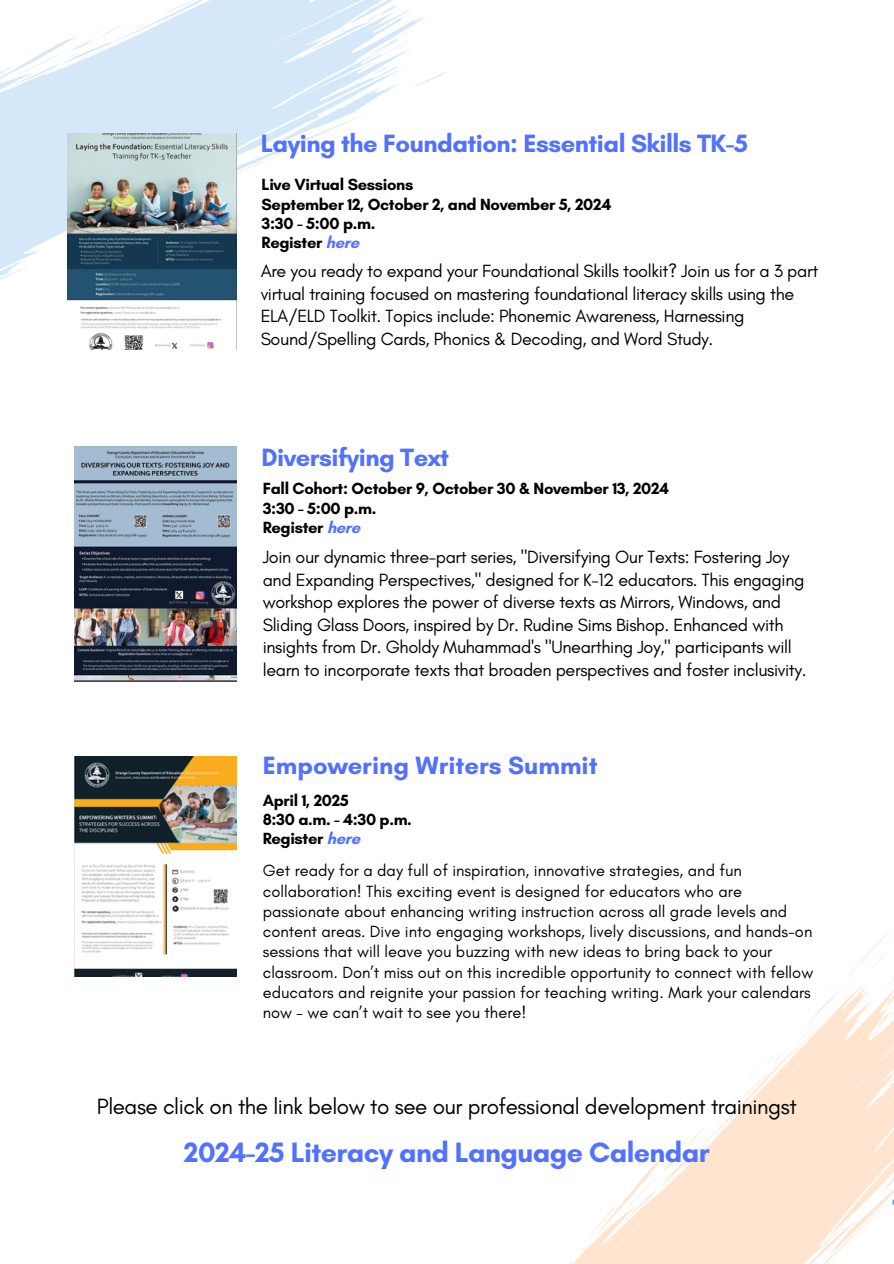
<style>
.page{position:relative;width:894px;height:1264px;background:#fff}
.page>*{position:absolute;margin:0;border:0;box-sizing:border-box;transform-origin:0 0}
.t1{font:700 28.5px "Glacial Indifference";letter-spacing:-.02em;color:#5271ff}
.t2{font:700 25.5px "Glacial Indifference";letter-spacing:-.02em;color:#5271ff}
.t3{font:700 25.5px "Glacial Indifference";color:#5271ff}
.t4{font:22.5px "Glacial Indifference";letter-spacing:-.02em;color:#000}
.t5{font:18px/22.5px "Glacial Indifference";letter-spacing:-.02em;color:#000}
.t6{font:16.5px/20.2px "Glacial Indifference";color:#000}
.t7{font:700 16.5px/19.2px "Glacial Indifference";letter-spacing:-.02em;color:#000}
.s1{color:#5271ff}
</style>
<div class="page">
<svg style="left:0;top:273px;width:14px;height:7px"></svg>
<svg style="left:0;top:239px;width:237px;height:34px"></svg>
<svg style="left:0;top:0;width:446px;height:239px"></svg>
<svg style="left:571px;top:929px;width:322px;height:334px"></svg>
<img style="left:74px;top:446px;width:162px;height:235px">
<img style="left:74px;top:756px;width:162px;height:220px">
<img style="left:67px;top:133px;width:169px;height:216px">
<h4 class="t2" style="left:260px;top:128px;width:488px">Laying the Foundation: Essential Skills TK-5</h4>
<p class="t7" style="left:261px;top:175px;width:351px">Live Virtual Sessions<br>September 12, October 2, and November 5, 2024<br>3:30 - 5:00 p.m.<br>Register <span class="s1">here</span></p>
<p class="t5" style="left:260px;top:260px;width:559px">Are you ready to expand your Foundational Skills toolkit? Join us for a 3 part virtual training focused on mastering foundational literacy skills using the ELA/ELD Toolkit. Topics include: Phonemic Awareness, Harnessing Sound/Spelling Cards, Phonics &amp; Decoding, and Word Study.</p>
<p class="t2" style="left:261px;top:441px;width:189px">Diversifying Text</p>
<h4 class="t7" style="left:263px;top:479px;width:408px">Fall Cohort: October 9, October 30 &amp; November 13, 2024<br>3:30 - 5:00 p.m.<br>Register <span class="s1">here</span></h4>
<h2 class="t5" style="left:263px;top:546px;width:545px">Join our dynamic three-part series, "Diversifying Our Texts: Fostering Joy and Expanding Perspectives," designed for K-12 educators. This engaging workshop explores the power of diverse texts as Mirrors, Windows, and Sliding Glass Doors, inspired by Dr. Rudine Sims Bishop. Enhanced with insights from Dr. Gholdy Muhammad's "Unearthing Joy," participants will learn to incorporate texts that broaden perspectives and foster inclusivity.</h2>
<h2 class="t3" style="left:263px;top:750px;width:336px">Empowering Writers Summit</h2>
<h4 class="t7" style="left:263px;top:790px;width:151px">April 1, 2025<br>8:30 a.m. - 4:30 p.m.<br>Register <span class="s1">here</span></h4>
<p class="t6" style="left:263px;top:860px;width:552px">Get ready for a day full of inspiration, innovative strategies, and fun collaboration! This exciting event is designed for educators who are passionate about enhancing writing instruction across all grade levels and content areas. Dive into engaging workshops, lively discussions, and hands-on sessions that will leave you buzzing with new ideas to bring back to your classroom. Don’t miss out on this incredible opportunity to connect with fellow educators and reignite your passion for teaching writing. Mark your calendars now – we can’t wait to see you there!</p>
<h2 class="t4" style="left:97px;top:1093px;width:701px">Please click on the link below to see our professional development trainingst</h2>
<p class="t1" style="left:184px;top:1135px;width:527px">2024-25 Literacy and Language Calendar</p>
</div>
